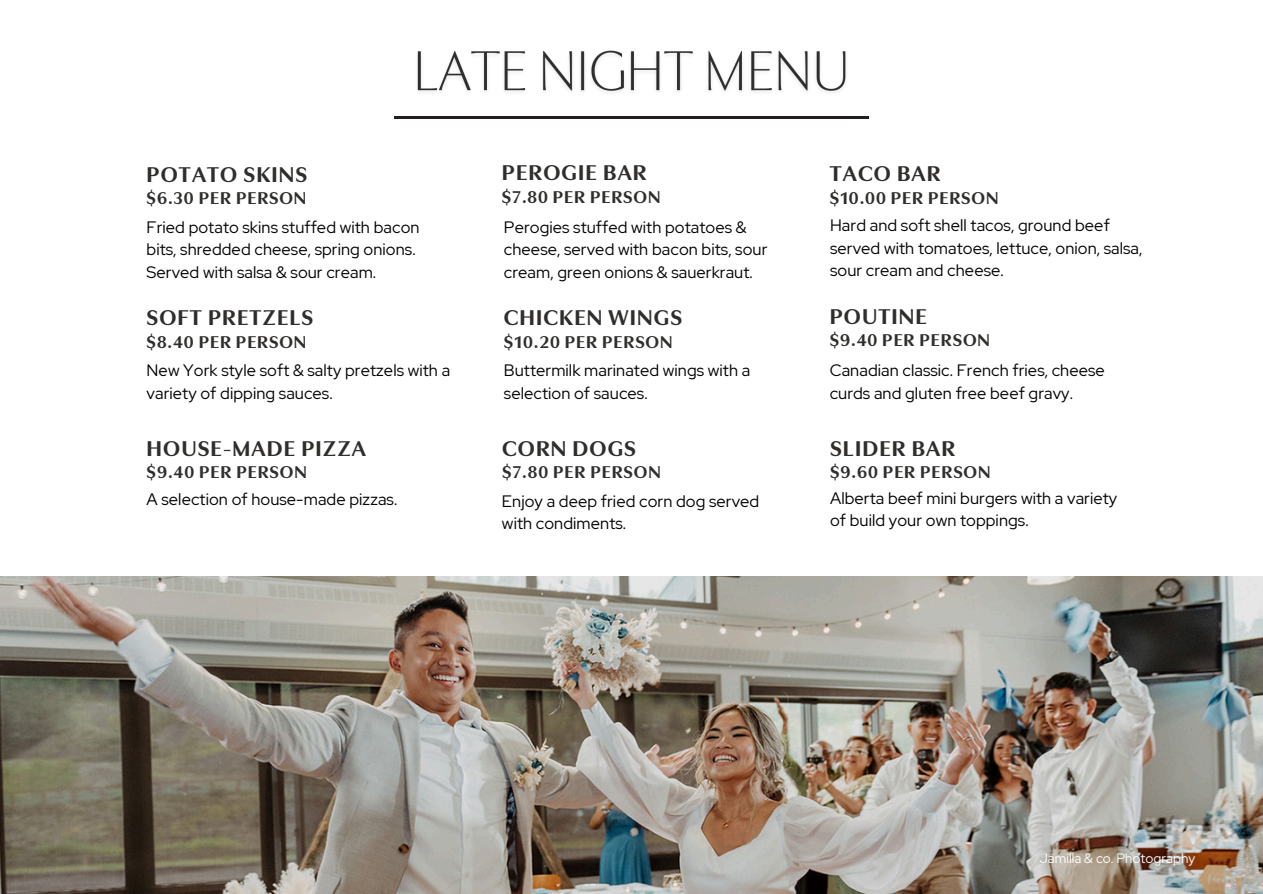
<style>
.page{position:relative;width:1263px;height:894px;background:#fff}
.page>*{position:absolute;margin:0;border:0;box-sizing:border-box;transform-origin:0 0}
.t1{font:700 22.5px "Utile Display";letter-spacing:.05em;color:#2f2e2c}
.t2{font:700 18px "Utile Display";letter-spacing:.05em;color:#2f2e2c}
.t3{font:16.5px/22.5px "Red Hat Display";letter-spacing:.005em;color:#000}
.t4{font:13.5px "Red Hat Display";color:#fff}
</style>
<div class="page">
<hr style="left:394px;top:116px;width:475px;height:2px;background:#231f20">
<img style="left:0;top:576px;width:1263px;height:317px">
<img style="left:417px;top:50px;width:429px;height:42px">
<h3 class="t1" style="left:147px;top:161px;width:162px">POTATO SKINS</h3>
<h3 class="t2" style="left:147px;top:188px;width:161px">$6.30 PER PERSON</h3>
<h2 class="t1" style="left:502px;top:160px;width:146px">PEROGIE BAR</h2>
<h2 class="t2" style="left:502px;top:186px;width:160px">$7.80 PER PERSON</h2>
<h3 class="t3" style="left:147px;top:215px;width:274px">Fried potato skins stuffed with bacon bits, shredded cheese, spring onions.<br>Served with salsa &amp; sour cream.</h3>
<h4 class="t3" style="left:504px;top:215px;width:265px">Perogies stuffed with potatoes &amp; cheese, served with bacon bits, sour cream, green onions &amp; sauerkraut.</h4>
<h3 class="t1" style="left:147px;top:305px;width:168px">SOFT PRETZELS</h3>
<h3 class="t2" style="left:147px;top:331px;width:161px">$8.40 PER PERSON</h3>
<h3 class="t1" style="left:504px;top:305px;width:180px">CHICKEN WINGS</h3>
<h3 class="t2" style="left:504px;top:331px;width:170px">$10.20 PER PERSON</h3>
<h3 class="t3" style="left:147px;top:359px;width:305px">New York style soft &amp; salty pretzels with a variety of dipping sauces.</h3>
<h4 class="t3" style="left:504px;top:359px;width:248px">Buttermilk marinated wings with a selection of sauces.</h4>
<h4 class="t1" style="left:147px;top:435px;width:221px">HOUSE-MADE PIZZA</h4>
<h4 class="t2" style="left:147px;top:462px;width:162px">$9.40 PER PERSON</h4>
<h4 class="t1" style="left:502px;top:435px;width:135px">CORN DOGS</h4>
<h4 class="t2" style="left:502px;top:462px;width:160px">$7.80 PER PERSON</h4>
<h4 class="t3" style="left:147px;top:488px;width:252px">A selection of house-made pizzas.</h4>
<h3 class="t3" style="left:502px;top:489px;width:259px">Enjoy a deep fried corn dog served with condiments.</h3>
<h4 class="t1" style="left:830px;top:161px;width:112px">TACO BAR</h4>
<h4 class="t2" style="left:830px;top:188px;width:170px">$10.00 PER PERSON</h4>
<h4 class="t3" style="left:830px;top:214px;width:314px">Hard and soft shell tacos, ground beef served with tomatoes, lettuce, onion, salsa, sour cream and cheese.</h4>
<h4 class="t1" style="left:830px;top:303px;width:99px">POUTINE</h4>
<h4 class="t2" style="left:830px;top:330px;width:162px">$9.40 PER PERSON</h4>
<h3 class="t3" style="left:830px;top:359px;width:277px">Canadian classic. French fries, cheese curds and gluten free beef gravy.</h3>
<h4 class="t1" style="left:830px;top:435px;width:127px">SLIDER BAR</h4>
<h4 class="t2" style="left:830px;top:462px;width:162px">$9.60 PER PERSON</h4>
<h3 class="t3" style="left:830px;top:486px;width:289px">Alberta beef mini burgers with a variety of build your own toppings.</h3>
<p class="t4" style="left:1040px;top:848px;width:157px">Jamilla &amp; co. Photography</p>
</div>
